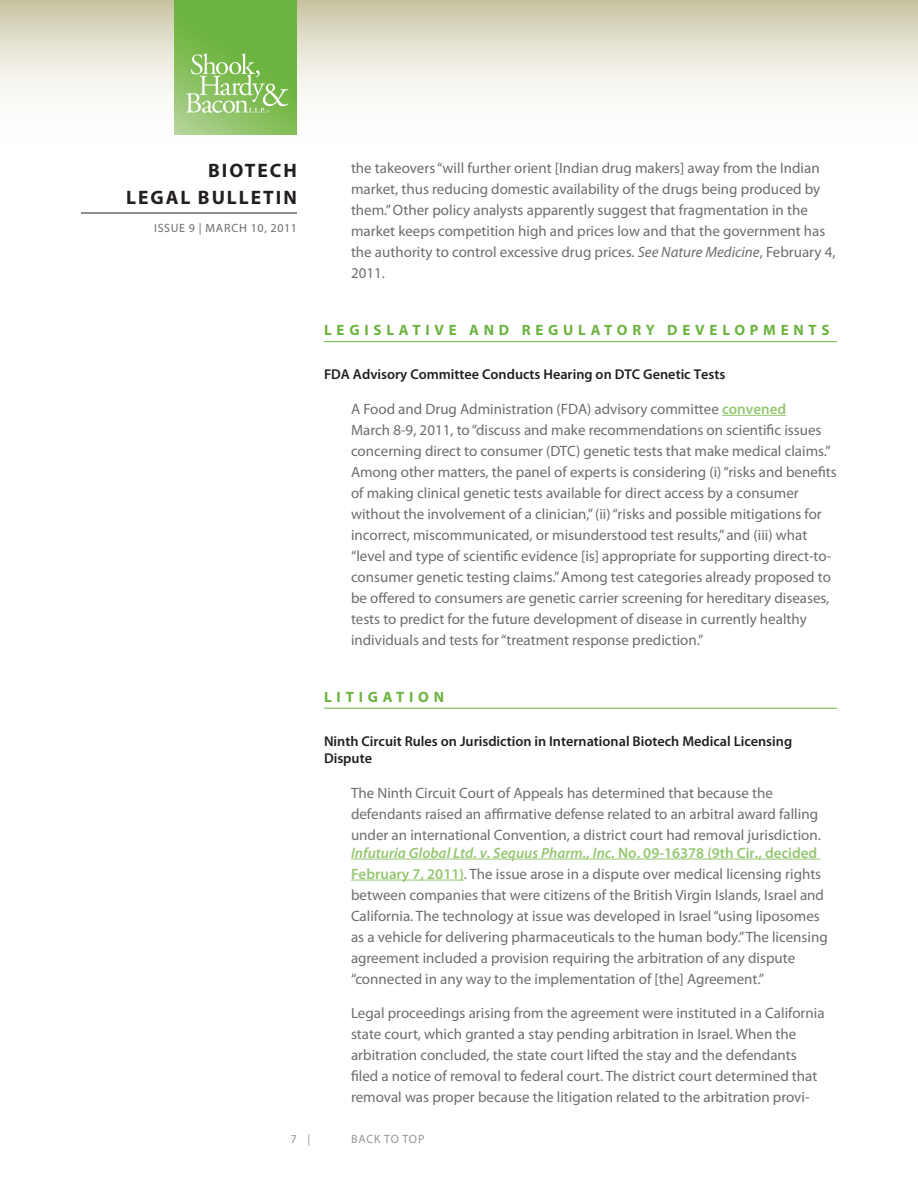
<style>
.page{position:relative;width:918px;height:1188px;background:#fff}
.page>*{position:absolute;margin:0;border:0;box-sizing:border-box;transform-origin:0 0}
.t1{font:700 19.5px/27px "Myriad Pro";letter-spacing:.1em;color:#231f20;text-align:right}
.Body{font:15px/21px "Myriad Pro";color:#6c6d70}
.Head{font:700 15px "Myriad Pro";letter-spacing:.32em;color:#6cb43f}
.Subhead{font:600 14.25px/17.1px "Myriad Pro";color:#231f20}
.t2{font:12px "Myriad Pro";letter-spacing:.05em;color:#6c6d70}
.t3{font:12px "Myriad Pro";letter-spacing:.06em;color:#939598}
.s1{font-style:italic}
.s2{font-weight:600;color:#96c672}
.s3{font-weight:600;font-style:italic;color:#96c672}
</style>
<div class="page">
<svg style="left:0;top:0;width:918px;height:135px"></svg>
<hr style="left:81px;top:213px;width:216px;height:1px;background:#231f20">
<img style="left:175px;top:0;width:122px;height:135px">
<hr style="left:324px;top:341px;width:513px;height:1px;background:#6cb43f">
<hr style="left:722px;top:415px;width:64px;height:1px;background:#96c672">
<hr style="left:324px;top:708px;width:513px;height:1px;background:#6cb43f">
<hr style="left:351px;top:859px;width:469px;height:1px;background:#96c672">
<hr style="left:351px;top:880px;width:113px;height:1px;background:#96c672">
<h1 class="t1" style="left:126px;top:156px;width:172px">BIOTECH<br>LEGAL BULLETIN</h1>
<p class="t2" style="left:154px;top:221px;width:144px">ISSUE 9 | MARCH 10, 2011</p>
<p class="Body" style="left:351px;top:157px;width:486px">the takeovers “will further orient [Indian drug makers] away from the Indian market, thus reducing domestic availability of the drugs being produced by them.” Other policy analysts apparently suggest that fragmentation in the market keeps competition high and prices low and that the government has the authority to control excessive drug prices. <span class="s1">See Nature Medicine</span>, February 4, 2011.</p>
<p class="Head" style="left:324px;top:320px;width:507px">LEGISLATIVE AND REGULATORY DEVELOPMENTS</p>
<p class="Subhead" style="left:324px;top:366px;width:403px">FDA Advisory Committee Conducts Hearing on DTC Genetic Tests</p>
<p class="Body" style="left:351px;top:398px;width:487px">A Food and Drug Administration (FDA) advisory committee <span class="s2">convened<br></span>March 8-9, 2011, to “discuss and make recommendations on scientific issues concerning direct to consumer (DTC) genetic tests that make medical claims.” Among other matters, the panel of experts is considering (i) “risks and benefits of making clinical genetic tests available for direct access by a consumer without the involvement of a clinician,” (ii) “risks and possible mitigations for incorrect, miscommunicated, or misunderstood test results,” and (iii) what “level and type of scientific evidence [is] appropriate for supporting direct-to&shy;consumer genetic testing claims.” Among test categories already proposed to be offered to consumers are genetic carrier screening for hereditary diseases, tests to predict for the future development of disease in currently healthy individuals and tests for “treatment response prediction.”</p>
<p class="Head" style="left:324px;top:687px;width:122px">LITIGATION</p>
<p class="Subhead" style="left:324px;top:732px;width:470px">Ninth Circuit Rules on Jurisdiction in International Biotech Medical Licensing<br>Dispute</p>
<p class="Body" style="left:351px;top:782px;width:471px">The Ninth Circuit Court of Appeals has determined that because the defendants raised an affirmative defense related to an arbitral award falling under an international Convention, a district court had removal jurisdiction.</p>
<p class="Body" style="left:351px;top:842px;width:478px"><span class="s3">Infuturia Global Ltd. v. Sequus Pharm., Inc.</span> <span class="s2">No. 09-16378 (9th Cir., decided February 7, 2011)</span>. The issue arose in a dispute over medical licensing rights between companies that were citizens of the British Virgin Islands, Israel and California. The technology at issue was developed in Israel “using liposomes as a vehicle for delivering pharmaceuticals to the human body.” The licensing agreement included a provision requiring the arbitration of any dispute “connected in any way to the implementation of [the] Agreement.”</p>
<p class="Body" style="left:351px;top:1002px;width:475px">Legal proceedings arising from the agreement were instituted in a California state court, which granted a stay pending arbitration in Israel. When the arbitration concluded, the state court lifted the stay and the defendants filed a notice of removal to federal court. The district court determined that removal was proper because the litigation related to the arbitration provi-</p>
<p class="t3" style="left:291px;top:1132px;width:21px">7 |</p>
<p class="t3" style="left:351px;top:1132px;width:75px">BACK TO TOP</p>
</div>
